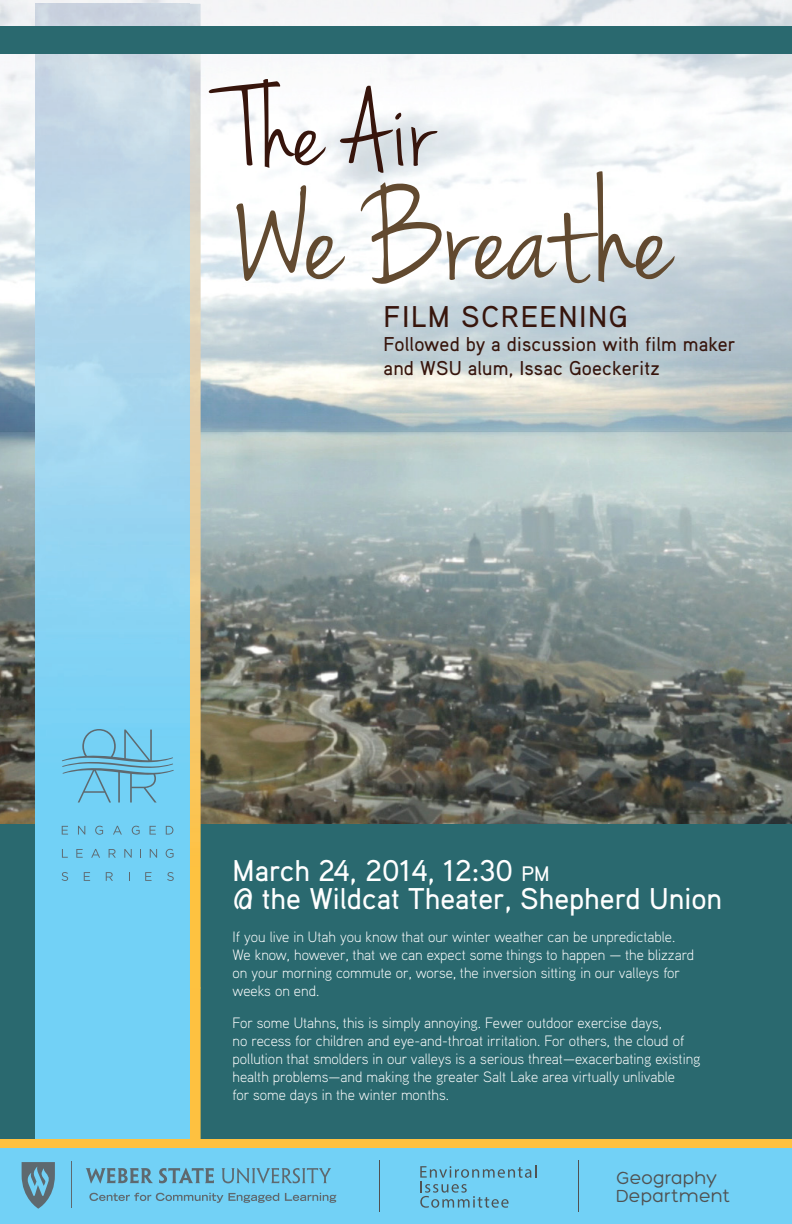
<style>
.page{position:relative;width:792px;height:1224px;background:#fff}
.page>*{position:absolute;margin:0;border:0;box-sizing:border-box;transform-origin:0 0}
.t1{font:150px "Jenna Sue";color:#624a30}
.t2{font:120px "Jenna Sue";color:#37150c}
.t3{font:500 30px/28px "Aaux Pro";color:#fff}
.t4{font:500 30px "Aaux Pro";letter-spacing:.05em;color:#37150c}
.t5{font:500 20px/24px "Aaux Pro";letter-spacing:.01em;color:#37150c}
.t6{font:19px/18px "Hero";color:#505252}
.t7{font:300 15px/18px "Aaux Pro";color:#fff}
.s1{font-size:21px}
</style>
<div class="page">
<img style="left:0;top:432px;width:792px;height:392px">
<div style="left:0;top:824px;width:792px;height:316px;background:#2a696f"></div>
<img style="left:190px;top:988px;width:11px;height:152px">
<div style="left:35px;top:988px;width:155px;height:152px;background:#72d1f6"></div>
<div style="left:0;top:1140px;width:792px;height:18px;background:#fec140"></div>
<div style="left:0;top:1149px;width:792px;height:75px;background:#72d1f6"></div>
<svg style="left:86px;top:1168px;width:67px;height:15px"></svg>
<svg style="left:159px;top:1168px;width:55px;height:15px"></svg>
<svg style="left:222px;top:1168px;width:109px;height:15px"></svg>
<svg style="left:89px;top:1193px;width:190px;height:10px"></svg>
<svg style="left:285px;top:1193px;width:51px;height:10px"></svg>
<hr style="left:71px;top:1161px;width:1px;height:47px;background:#5e696f">
<svg style="left:22px;top:1162px;width:33px;height:47px"></svg>
<svg style="left:420px;top:1166px;width:117px;height:42px"></svg>
<hr style="left:379px;top:1160px;width:1px;height:51px;background:#505252">
<hr style="left:578px;top:1160px;width:1px;height:51px;background:#505252">
<svg style="left:0;top:0;width:792px;height:432px"></svg>
<img style="left:35px;top:4px;width:166px;height:984px">
<div style="left:0;top:27px;width:792px;height:27px;background:#2a696f"></div>
<svg style="left:62px;top:826px;width:6px;height:9px"></svg>
<svg style="left:78px;top:826px;width:7px;height:9px"></svg>
<svg style="left:95px;top:826px;width:8px;height:9px"></svg>
<svg style="left:113px;top:826px;width:9px;height:9px"></svg>
<svg style="left:132px;top:826px;width:8px;height:9px"></svg>
<svg style="left:150px;top:826px;width:6px;height:9px"></svg>
<svg style="left:166px;top:826px;width:7px;height:9px"></svg>
<svg style="left:62px;top:849px;width:6px;height:9px"></svg>
<svg style="left:76px;top:849px;width:7px;height:9px"></svg>
<svg style="left:91px;top:849px;width:9px;height:9px"></svg>
<svg style="left:109px;top:849px;width:7px;height:9px"></svg>
<svg style="left:124px;top:849px;width:8px;height:9px"></svg>
<svg style="left:150px;top:849px;width:7px;height:9px"></svg>
<svg style="left:166px;top:849px;width:8px;height:9px"></svg>
<svg style="left:62px;top:872px;width:6px;height:9px"></svg>
<svg style="left:84px;top:872px;width:6px;height:9px"></svg>
<svg style="left:106px;top:872px;width:7px;height:9px"></svg>
<svg style="left:145px;top:872px;width:7px;height:9px"></svg>
<svg style="left:167px;top:872px;width:7px;height:9px"></svg>
<svg style="left:62px;top:729px;width:112px;height:74px;background:#70c2e2"></svg>
<p class="t2" style="left:233px;top:61px;width:202px">The Air</p>
<p class="t1" style="left:235px;top:149px;width:438px">We Breathe</p>
<p class="t4" style="left:384px;top:298px;width:246px">FILM SCREENING</p>
<p class="t5" style="left:384px;top:332px;width:354px">Followed by a discussion with film maker and WSU alum, Issac Goeckeritz</p>
<p class="t3" style="left:233px;top:856px;width:491px">March 24, 2014, 12:30 <span class="s1">pm<br></span>@ the Wildcat Theater, Shepherd Union</p>
<p class="t7" style="left:233px;top:927px;width:463px">If you live in Utah you know that our winter weather can be unpredictable.<br>We know, however, that we can expect some things to happen — the blizzard on your morning commute or, worse, the inversion sitting in our valleys for weeks on end.</p>
<p class="t7" style="left:233px;top:1013px;width:469px">For some Utahns, this is simply annoying. Fewer outdoor exercise days,<br>no recess for children and eye-and-throat irritation. For others, the cloud of pollution that smolders in our valleys is a serious threat—exacerbating existing health problems—and making the greater Salt Lake area virtually unlivable<br>for some days in the winter months.</p>
<p class="t6" style="left:616px;top:1169px;width:115px">Geography<br>Department</p>
</div>
